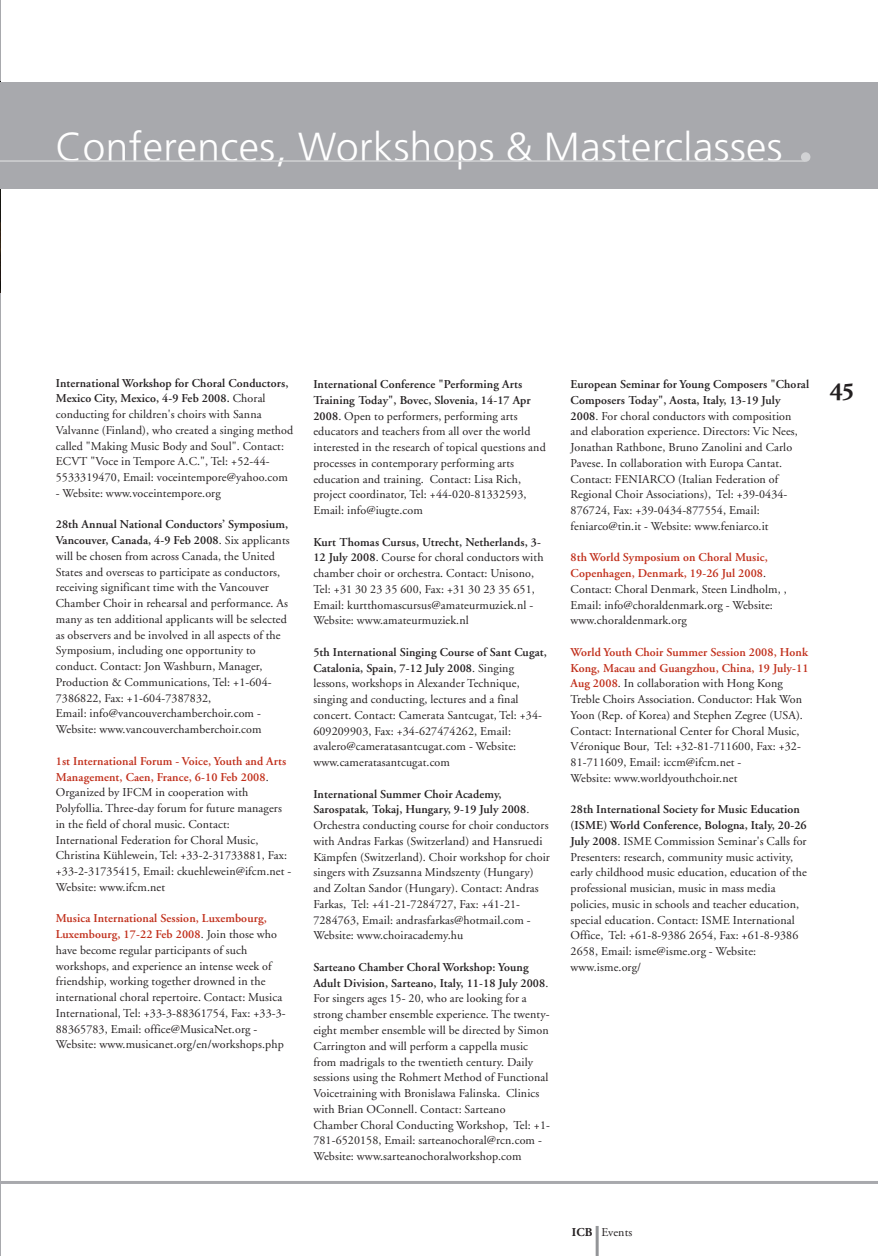
<style>
.page{position:relative;width:878px;height:1256px;background:#fff}
.page>*{position:absolute;margin:0;border:0;box-sizing:border-box;transform-origin:0 0}
.t1{font:300 40.5px "Frutiger";letter-spacing:.01em;color:#fff}
.t2{font:27px "Minion Bold Os F";color:#231f20}
.t3{font:12px/15.8px "Adobe Garamond";letter-spacing:.01em;color:#231f20}
.s1{font-weight:600}
.s2{font-weight:600;color:#c02d19}
.s3{font-weight:700}
</style>
<div class="page">
<hr style="left:0;top:0;width:1px;height:1256px;background:#a8a9ad">
<img style="left:0;top:189px;width:1px;height:104px">
<hr style="left:595px;top:1225px;width:3px;height:31px;background:#939598">
<div style="left:0;top:82px;width:878px;height:106px;background:#a8a9ad"></div>
<hr style="left:0;top:160px;width:805px;height:2px;background:#d1d2d4">
<div style="left:800px;top:152px;width:10px;height:10px;background:#d1d2d4;border-radius:50%"></div>
<hr style="left:1px;top:1181px;width:877px;height:3px;background:#a8a9ad">
<h1 class="t1" style="left:55px;top:131px;width:728px">Conferences, Workshops &amp; Masterclasses</h1>
<p class="t3" style="left:56px;top:376px;width:239px"><span class="s1">International Workshop for Choral Conductors, Mexico City, Mexico, 4-9 Feb 2008.</span> Choral conducting for children's choirs with Sanna Valvanne (Finland), who created a singing method called "Making Music Body and Soul". Contact:<br>ECVT "Voce in Tempore A.C.", Tel: +52-44- 5533319470, Email: voceintempore@yahoo.com</p>
<p class="t3" style="left:56px;top:486px;width:166px">- Website: www.voceintempore.org</p>
<p class="t3" style="left:56px;top:518px;width:235px"><span class="s1">28th Annual National Conductors’ Symposium, Vancouver, Canada, 4-9 Feb 2008</span>. Six applicants will be chosen from across Canada, the United States and overseas to participate as conductors, receiving significant time with the Vancouver Chamber Choir in rehearsal and performance. As many as ten additional applicants will be selected as observers and be involved in all aspects of the Symposium, including one opportunity to conduct. Contact: Jon Washburn, Manager, Production &amp; Communications, Tel: +1-604- 7386822, Fax: +1-604-7387832,<br>Email: info@vancouverchamberchoir.com - Website: www.vancouverchamberchoir.com</p>
<p class="t3" style="left:56px;top:754px;width:237px"><span class="s2">1st International Forum - Voice, Youth and Arts Management, Caen, France, 6-10 Feb 2008</span>.<br>Organized by IFCM in cooperation with Polyfollia. Three-day forum for future managers in the field of choral music. Contact:<br>International Federation for Choral Music, Christina Kühlewein, Tel: +33-2-31733881, Fax: +33-2-31735415, Email: ckuehlewein@ifcm.net - Website: www.ifcm.net</p>
<p class="t3" style="left:56px;top:911px;width:231px"><span class="s2">Musica International Session, Luxembourg, Luxembourg, 17-22 Feb 2008</span>. Join those who have become regular participants of such workshops, and experience an intense week of friendship, working together drowned in the international choral repertoire. Contact: Musica International, Tel: +33-3-88361754, Fax: +33-3- 88365783, Email: office@MusicaNet.org - Website: www.musicanet.org/en/workshops.php</p>
<p class="t3" style="left:313px;top:377px;width:234px"><span class="s1">International Conference "Performing Arts Training Today", Bovec, Slovenia, 14-17 Apr 2008</span>. Open to performers, performing arts educators and teachers from all over the world interested in the research of topical questions and processes in contemporary performing arts education and training. Contact: Lisa Rich, project coordinator, Tel: +44-020-81332593, Email: info@iugte.com</p>
<p class="t3" style="left:313px;top:535px;width:232px"><span class="s1">Kurt Thomas Cursus, Utrecht, Netherlands, 3- 12 July 2008</span>. Course for choral conductors with chamber choir or orchestra. Contact: Unisono, Tel: +31 30 23 35 600, Fax: +31 30 23 35 651, Email: kurtthomascursus@amateurmuziek.nl - Website: www.amateurmuziek.nl</p>
<p class="t3" style="left:313px;top:645px;width:235px"><span class="s1">5th International Singing Course of Sant Cugat, Catalonia, Spain, 7-12 July 2008</span>. Singing lessons, workshops in Alexander Technique, singing and conducting, lectures and a final concert. Contact: Camerata Santcugat, Tel: +34- 609209903, Fax: +34-627474262, Email: avalero@cameratasantcugat.com - Website: www.cameratasantcugat.com</p>
<p class="t3" style="left:313px;top:787px;width:238px"><span class="s1">International Summer Choir Academy, Sarospatak, Tokaj, Hungary, 9-19 July 2008</span>.<br>Orchestra conducting course for choir conductors with Andras Farkas (Switzerland) and Hansruedi Kämpfen (Switzerland). Choir workshop for choir singers with Zsuzsanna Mindszenty (Hungary) and Zoltan Sandor (Hungary). Contact: Andras Farkas, Tel: +41-21-7284727, Fax: +41-21- 7284763, Email: andrasfarkas@hotmail.com - Website: www.choiracademy.hu</p>
<p class="t3" style="left:313px;top:960px;width:238px"><span class="s1">Sarteano Chamber Choral Workshop: Young Adult Division, Sarteano, Italy, 11-18 July 2008</span>.<br>For singers ages 15- 20, who are looking for a strong chamber ensemble experience. The twenty&shy;eight member ensemble will be directed by Simon Carrington and will perform a cappella music from madrigals to the twentieth century. Daily sessions using the Rohmert Method of Functional Voicetraining with Bronislawa Falinska. Clinics with Brian OConnell. Contact: Sarteano Chamber Choral Conducting Workshop, Tel: +1- 781-6520158, Email: sarteanochoral@rcn.com - Website: www.sarteanochoralworkshop.com</p>
<p class="t3" style="left:570px;top:377px;width:240px"><span class="s1">European Seminar for Young Composers "Choral Composers Today", Aosta, Italy, 13-19 July 2008</span>. For choral conductors with composition and elaboration experience. Directors: Vic Nees, Jonathan Rathbone, Bruno Zanolini and Carlo Pavese. In collaboration with Europa Cantat.<br>Contact: FENIARCO (Italian Federation of Regional Choir Associations), Tel: +39-0434- 876724, Fax: +39-0434-877554, Email: feniarco@tin.it - Website: www.feniarco.it</p>
<p class="t3" style="left:570px;top:550px;width:218px"><span class="s2">8th World Symposium on Choral Music, Copenhagen, Denmark, 19-26 Jul 2008</span>.<br>Contact: Choral Denmark, Steen Lindholm, , Email: info@choraldenmark.org - Website: www.choraldenmark.org</p>
<p class="t3" style="left:570px;top:645px;width:239px"><span class="s2">World Youth Choir Summer Session 2008, Honk Kong, Macau and Guangzhou, China, 19 July-11<br>Aug 2008</span>. In collaboration with Hong Kong Treble Choirs Association. Conductor: Hak Won Yoon (Rep. of Korea) and Stephen Zegree (USA).<br>Contact: International Center for Choral Music, Véronique Bour, Tel: +32-81-711600, Fax: +32- 81-711609, Email: iccm@ifcm.net -<br>Website: www.worldyouthchoir.net</p>
<p class="t3" style="left:570px;top:802px;width:238px"><span class="s1">28th International Society for Music Education (ISME) World Conference, Bologna, Italy, 20-26<br>July 2008</span>. ISME Commission Seminar's Calls for Presenters: research, community music activity, early childhood music education, education of the professional musician, music in mass media policies, music in schools and teacher education, special education. Contact: ISME International Office, Tel: +61-8-9386 2654, Fax: +61-8-9386<br>2658, Email: isme@isme.org - Website: www.isme.org/</p>
<h2 class="t2" style="left:829px;top:377px;width:26px">45</h2>
<p class="t3" style="left:572px;top:1225px;width:62px"><span class="s3">ICB</span> Events</p>
</div>
